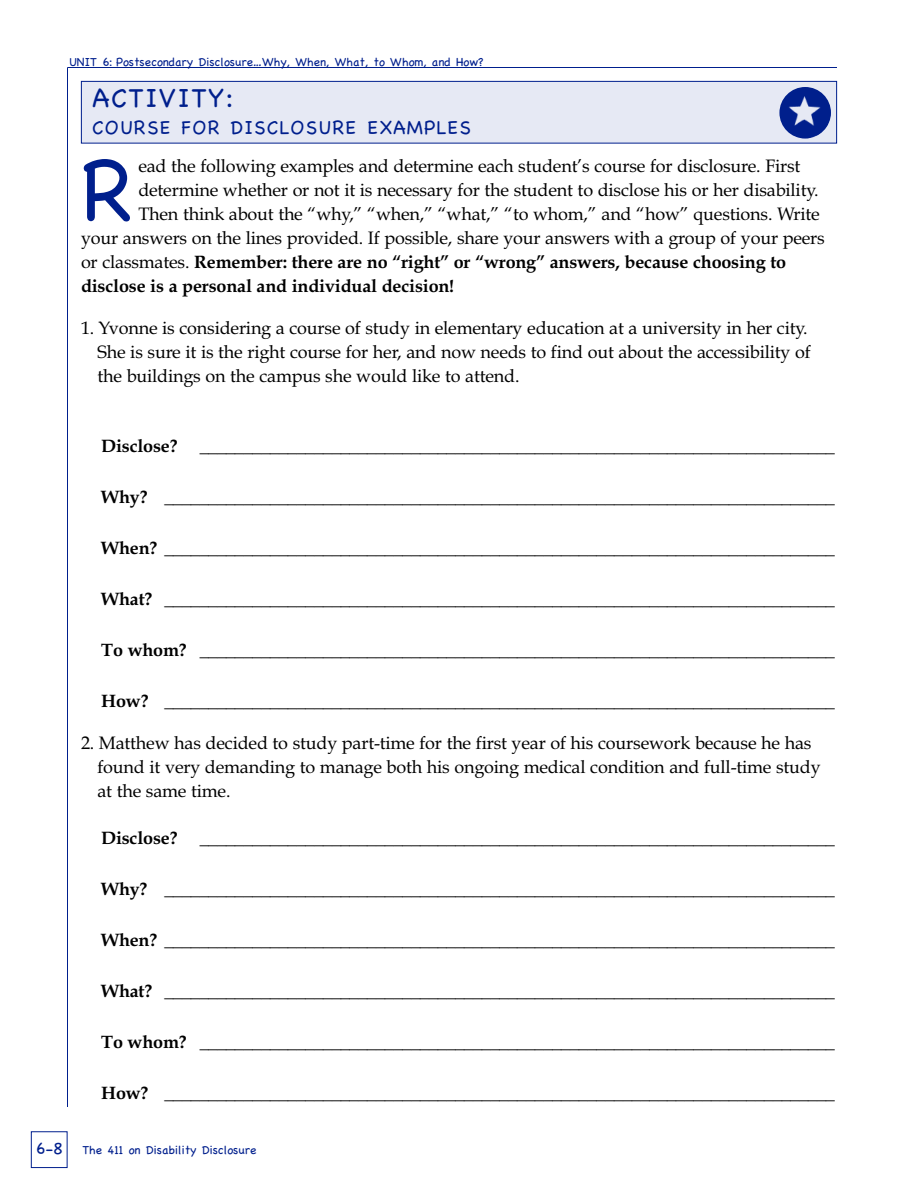
<style>
.page{position:relative;width:918px;height:1188px;background:#fff}
.page>*{position:absolute;margin:0;border:0;box-sizing:border-box;transform-origin:0 0}
.t1{font:85.95px "Chalkboard";color:#001f8d}
.t2{font:27px "Chalkboard";letter-spacing:.055em;color:#001f8d}
.t3{font:19.5px "Chalkboard";letter-spacing:.055em;color:#001f8d}
.t4{font:700 18px "Book Antiqua";letter-spacing:-.01em;color:#000}
.t5{font:18px/24px "Book Antiqua";letter-spacing:-.01em;color:#000}
.t6{font:16.5px "Chalkboard";color:#001f8d}
.t7{font:12px "Chalkboard";color:#001f8d}
.s1{font-weight:400}
</style>
<div class="page">
<div style="left:31px;top:1131px;width:37px;height:37px;border:1px solid #001f8d"></div>
<hr style="left:67px;top:68px;width:1px;height:1039px;background:#001f8d">
<hr style="left:68px;top:67px;width:769px;height:1px;background:#001f8d">
<div style="left:81px;top:81px;width:756px;height:62px;background:#e6e9f4"></div>
<div style="left:81px;top:81px;width:756px;height:63px;border:1px solid #001f8d"></div>
<img style="left:779px;top:87px;width:52px;height:52px">
<p class="t7" style="left:69px;top:55px;width:416px">UNIT 6: Postsecondary Disclosure…Why, When, What, to Whom, and How?</p>
<h2 class="t2" style="left:92px;top:83px;width:143px">ACTIVITY:</h2>
<p class="t3" style="left:92px;top:116px;width:380px">COURSE FOR DISCLOSURE EXAMPLES</p>
<h1 class="t1" style="left:81px;top:143px;width:55px">R</h1>
<p class="t5" style="left:138px;top:153px;width:664px">ead the following examples and determine each student’s course for disclosure. First</p>
<p class="t5" style="left:138px;top:177px;width:682px">determine whether or not it is necessary for the student to disclose his or her disability.</p>
<p class="t5" style="left:138px;top:201px;width:683px">Then think about the “why,” “when,” “what,” “to whom,” and “how” questions. Write</p>
<p class="t5" style="left:81px;top:225px;width:745px">your answers on the lines provided. If possible, share your answers with a group of your peers</p>
<p class="t4" style="left:81px;top:251px;width:707px"><span class="s1">or classmates.</span> Remember: there are no “right” or “wrong” answers, because choosing to</p>
<p class="t4" style="left:81px;top:275px;width:375px">disclose is a personal and individual decision!</p>
<p class="t5" style="left:98px;top:315px;width:715px;text-indent:-17px">1. Yvonne is considering a course of study in elementary education at a university in her city.<br>She is sure it is the right course for her, and now needs to find out about the accessibility of the buildings on the campus she would like to attend.</p>
<p class="t6" style="left:36px;top:1139px;width:28px">6-8</p>
<p class="t4" style="left:101px;top:435px;width:735px">Disclose? ________________________________________________________________________</p>
<p class="t4" style="left:101px;top:486px;width:735px">Why? ____________________________________________________________________________</p>
<p class="t4" style="left:101px;top:537px;width:735px">When? ____________________________________________________________________________</p>
<p class="t4" style="left:101px;top:588px;width:735px">What? ____________________________________________________________________________</p>
<p class="t4" style="left:101px;top:639px;width:735px">To whom? ________________________________________________________________________</p>
<p class="t4" style="left:101px;top:690px;width:735px">How? ____________________________________________________________________________</p>
<p class="t5" style="left:98px;top:731px;width:725px;text-indent:-17px">2. Matthew has decided to study part-time for the first year of his coursework because he has found it very demanding to manage both his ongoing medical condition and full-time study at the same time.</p>
<p class="t4" style="left:101px;top:827px;width:735px">Disclose? ________________________________________________________________________</p>
<p class="t4" style="left:101px;top:878px;width:735px">Why? ____________________________________________________________________________</p>
<p class="t4" style="left:101px;top:929px;width:735px">When? ____________________________________________________________________________</p>
<p class="t4" style="left:101px;top:980px;width:735px">What? ____________________________________________________________________________</p>
<p class="t4" style="left:101px;top:1031px;width:735px">To whom? ________________________________________________________________________</p>
<p class="t4" style="left:101px;top:1082px;width:735px">How? ____________________________________________________________________________</p>
<p class="t7" style="left:82px;top:1144px;width:175px">The 411 on Disability Disclosure</p>
</div>
